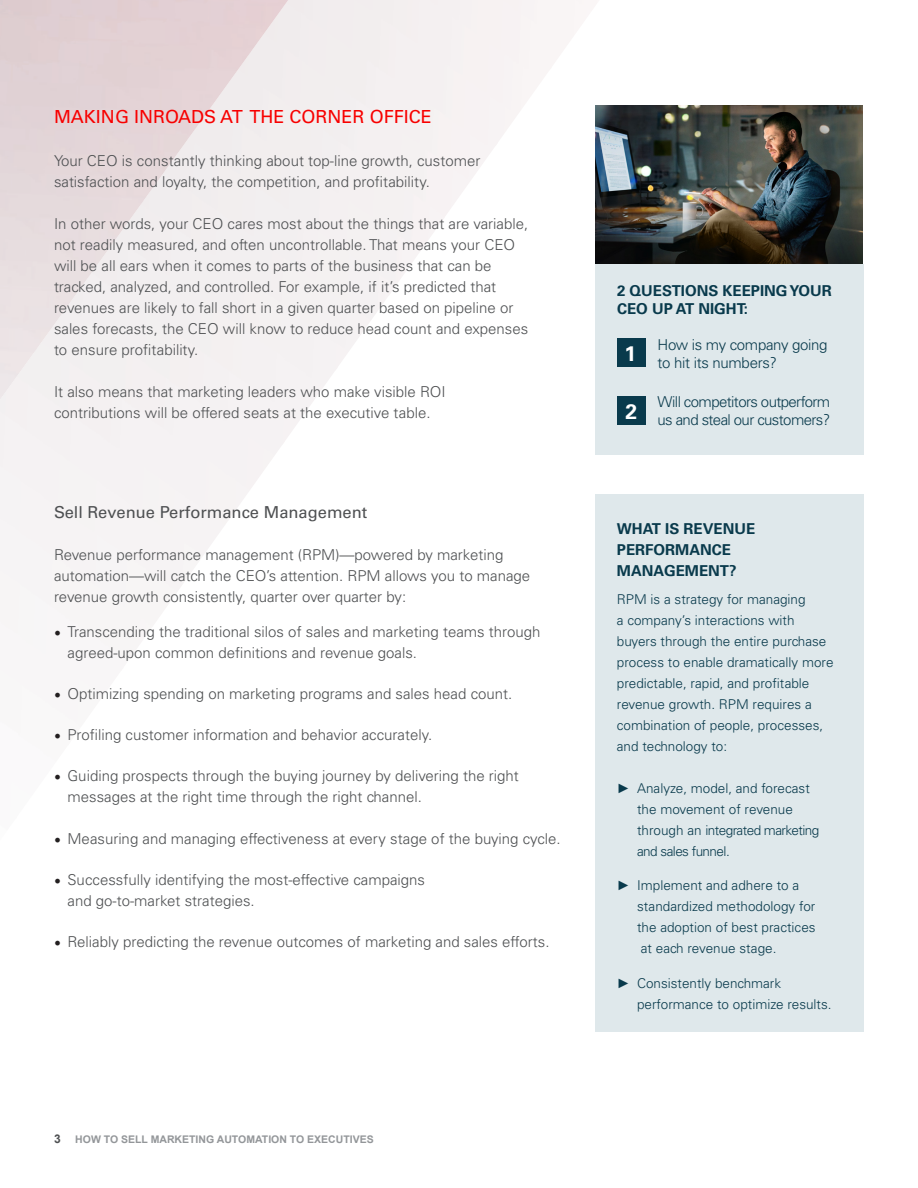
<style>
.page{position:relative;width:918px;height:1188px;background:#fff}
.page>*{position:absolute;margin:0;border:0;box-sizing:border-box;transform-origin:0 0}
.t1{font:700 21px "Univers";color:#fff}
.t2{font:18px "Univers";color:#f80000}
.t3{font:16.5px "Univers";color:#4e5052}
.t4{font:300 15px/21px "Univers";color:#4e5052}
.t5{font:700 15px/21px "Univers";color:#093a4c}
.t6{font:300 15px/18px "Univers";letter-spacing:-.04em;color:#093a4c}
.t7{font:300 15px/18px "Univers";letter-spacing:-.02em;color:#093a4c}
.t8{font:300 13.5px/21px "Univers";color:#093a4c}
.t9{font:700 12px "Arial";color:#4e5052}
.t10{font:700 10.5px "Arial";color:#939699}
.s1{color:#4e4f51}
.s2{font-family:"Minion Pro";font-weight:400;font-size:18px;color:#231f20}
.s3{font-family:"Arial";font-weight:400}
</style>
<div class="page">
<div style="left:595px;top:264px;width:269px;height:191px;background:#dfe8eb"></div>
<img style="left:595px;top:105px;width:267px;height:159px">
<div style="left:595px;top:495px;width:269px;height:537px;background:#dfe8eb"></div>
<div style="left:617px;top:338px;width:29px;height:29px;background:#093a4c"></div>
<div style="left:617px;top:397px;width:29px;height:28px;background:#093a4c"></div>
<p class="t2" style="left:54px;top:106px;width:379px">MAKING INROADS AT THE CORNER OFFICE</p>
<p class="t4" style="left:54px;top:150px;width:428px">Your CEO is constantly thinking about top-line growth, customer satisfaction and loyalty, the competition, and profitability.</p>
<p class="t4" style="left:54px;top:213px;width:476px">In other words, your CEO cares most about the things that are variable, not readily measured, and often uncontrollable. That means your CEO will be all ears when it comes to parts of the business that can be tracked, analyzed, and controlled. For example, if it’s predicted that revenues are likely to fall short in a given quarter based on pipeline or sales forecasts, the CEO will know to reduce head count and expenses to ensure profitability.</p>
<p class="t4" style="left:54px;top:381px;width:393px">It also means that marketing leaders who make visible ROI contributions will be offered seats at the executive table.</p>
<p class="t3" style="left:54px;top:502px;width:315px">Sell Revenue P<span class="s1">erf</span>ormance Management</p>
<p class="t4" style="left:54px;top:544px;width:478px">Revenue performance management (RPM)—powered by marketing automation—will catch the CEO’s attention. RPM allows you to manage revenue growth consistently, quarter over quarter by:</p>
<p class="t4" style="left:68px;top:621px;width:475px;text-indent:-14px"><span class="s2">•</span> Transcending the traditional silos of sales and marketing teams through agreed-upon common definitions and revenue goals.</p>
<p class="t4" style="left:54px;top:683px;width:460px"><span class="s2">•</span> Optimizing spending on marketing programs and sales head count.</p>
<p class="t4" style="left:54px;top:724px;width:380px"><span class="s2">•</span> Profiling customer information and behavior accurately.</p>
<p class="t4" style="left:68px;top:766px;width:453px;text-indent:-14px"><span class="s2">•</span> Guiding prospects through the buying journey by delivering the right messages at the right time through the right channel.</p>
<p class="t4" style="left:54px;top:828px;width:508px"><span class="s2">•</span> Measuring and managing effectiveness at every stage of the buying cycle.</p>
<p class="t4" style="left:68px;top:869px;width:359px;text-indent:-14px"><span class="s2">•</span> Successfully identifying the most-effective campaigns and go-to-market strategies.</p>
<p class="t4" style="left:54px;top:931px;width:497px"><span class="s2">•</span> Reliably predicting the revenue outcomes of marketing and sales efforts.</p>
<p class="t9" style="left:54px;top:1131px;width:8px">3</p>
<p class="t10" style="left:75px;top:1132px;width:300px">HOW TO SELL MARKETING AUTOMATION TO EXECUTIVES</p>
<p class="t5" style="left:617px;top:282px;width:216px;line-height:18px">2 QUESTIONS KEEPING YOUR<br>CEO UP AT NIGHT:</p>
<p class="t7" style="left:658px;top:336px;width:172px">How is my company going to hit its numbers?</p>
<p class="t6" style="left:658px;top:393px;width:174px">Will competitors outperform us and steal our customers?</p>
<p class="t1" style="left:625px;top:341px;width:13px">1</p>
<p class="t1" style="left:626px;top:399px;width:13px">2</p>
<p class="t5" style="left:617px;top:518px;width:140px">WHAT IS REVENUE<br>PERFORMANCE<br>MANAGEMENT?</p>
<p class="t8" style="left:617px;top:588px;width:218px">RPM is a strategy for managing<br>a company’s interactions with buyers through the entire purchase process to enable dramatically more predictable, rapid, and profitable revenue growth. RPM requires a combination of people, processes, and technology to:</p>
<p class="t8" style="left:637px;top:777px;width:184px;text-indent:-20px"><span class="s3">►</span> Analyze, model, and forecast the movement of revenue through an integrated marketing and sales funnel.</p>
<p class="t8" style="left:637px;top:875px;width:180px;text-indent:-20px"><span class="s3">►</span> Implement and adhere to a standardized methodology for the adoption of best practices at each revenue stage.</p>
<p class="t8" style="left:637px;top:972px;width:196px;text-indent:-20px"><span class="s3">►</span> Consistently benchmark performance to optimize results.</p>
</div>
